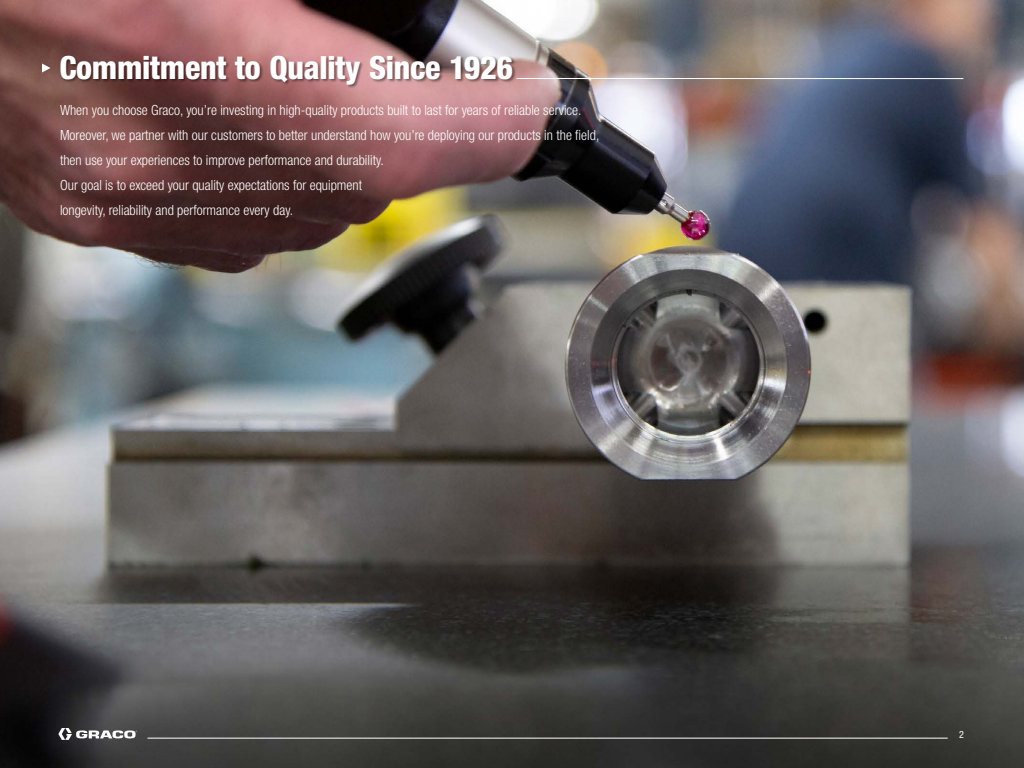
<style>
.page{position:relative;width:1024px;height:768px;background:#fff}
.page>*{position:absolute;margin:0;border:0;box-sizing:border-box;transform-origin:0 0}
.t1{font:800 condensed 32px "Helvetica Neue LT Std";letter-spacing:-.01em;color:#fff}
.t2{font:300 condensed 14px/25px "Helvetica Neue LT Std";color:#fff}
.t3{font:condensed 10px "Helvetica Neue LT Std";color:#fff}
</style>
<div class="page">
<img style="left:0;top:0;width:1024px;height:768px">
<hr style="left:517px;top:78px;width:446px;height:1px;background:#fff">
<div style="left:60px;top:56px;width:456px;height:33px;background:#000;opacity:.45"></div>
<svg style="left:42px;top:63px;width:8px;height:10px"></svg>
<svg style="left:58px;top:728px;width:79px;height:12px"></svg>
<hr style="left:147px;top:738px;width:801px;height:1px;background:#fff">
<h1 class="t1" style="left:59px;top:48px;width:455px">Commitment to Quality Since 1926</h1>
<p class="t2" style="left:60px;top:97px;width:541px">When you choose Graco, you’re investing in high-quality products built to last for years of reliable service.<br>Moreover, we partner with our customers to better understand how you’re deploying our products in the field, then use your experiences to improve performance and durability.<br>Our goal is to exceed your quality expectations for equipment<br>longevity, reliability and performance every day.</p>
<p class="t3" style="left:959px;top:729px;width:6px">2</p>
</div>
